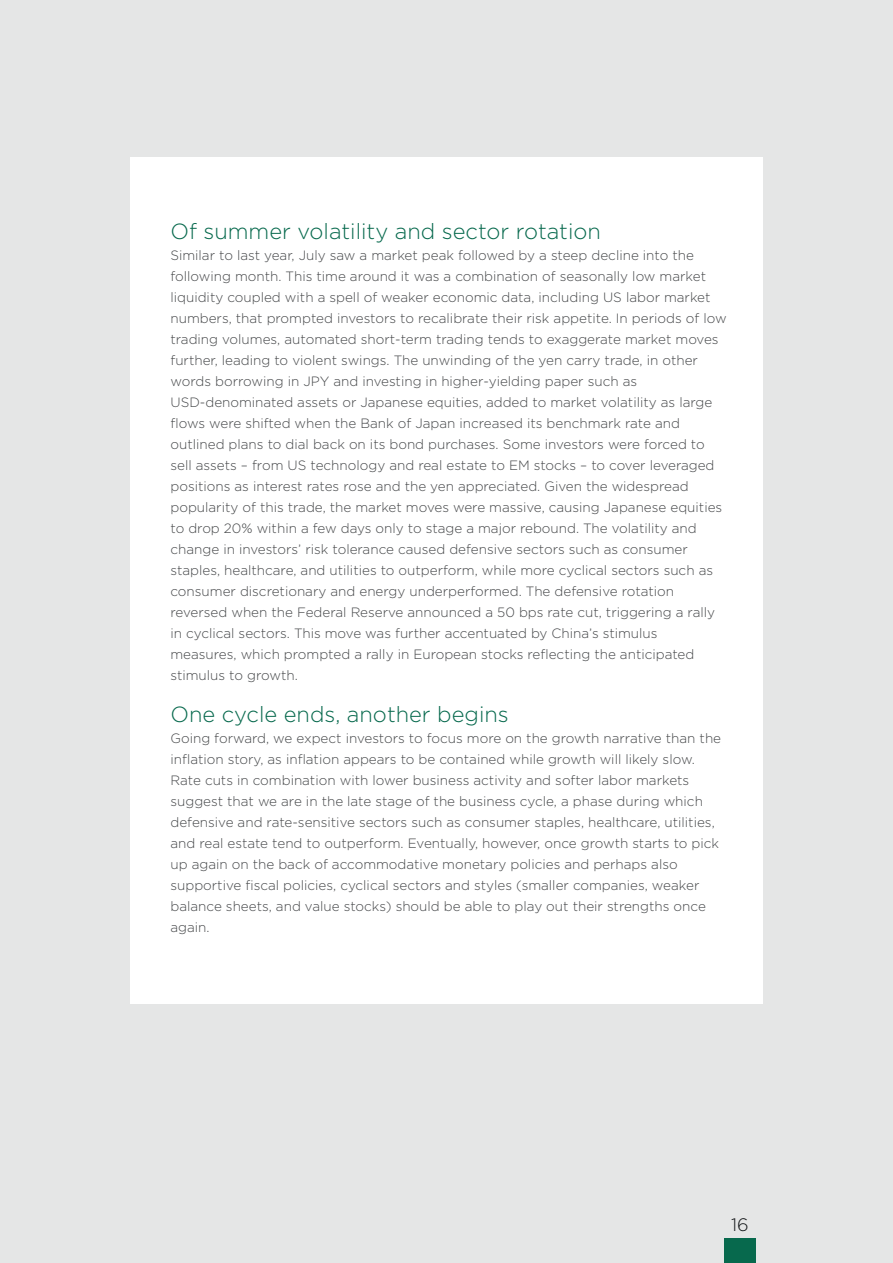
<style>
.page{position:relative;width:893px;height:1263px;background:#e5e6e6}
.page>*{position:absolute;margin:0;border:0;box-sizing:border-box;transform-origin:0 0}
.t1{font:300 21.9px "Gotham";color:#07694d}
.t2{font:300 18px "Gotham";color:#101315}
.t3{font:300 13.5px/21px "Gotham";color:#454749}
</style>
<div class="page">
<div style="left:130px;top:157px;width:633px;height:847px;background:#fff"></div>
<div style="left:724px;top:1239px;width:32px;height:24px;background:#07694d"></div>
<h1 class="t1" style="left:170px;top:218px;width:432px">Of summer volatility and sector rotation</h1>
<p class="t3" style="left:170px;top:245px;width:558px">Similar to last year, July saw a market peak followed by a steep decline into the following month. This time around it was a combination of seasonally low market liquidity coupled with a spell of weaker economic data, including US labor market numbers, that prompted investors to recalibrate their risk appetite. In periods of low trading volumes, automated short-term trading tends to exaggerate market moves further, leading to violent swings. The unwinding of the yen carry trade, in other words borrowing in JPY and investing in higher-yielding paper such as USD-denominated assets or Japanese equities, added to market volatility as large flows were shifted when the Bank of Japan increased its benchmark rate and outlined plans to dial back on its bond purchases. Some investors were forced to sell assets – from US technology and real estate to EM stocks – to cover leveraged positions as interest rates rose and the yen appreciated. Given the widespread popularity of this trade, the market moves were massive, causing Japanese equities to drop 20% within a few days only to stage a major rebound. The volatility and change in investors’ risk tolerance caused defensive sectors such as consumer staples, healthcare, and utilities to outperform, while more cyclical sectors such as consumer discretionary and energy underperformed. The defensive rotation reversed when the Federal Reserve announced a 50 bps rate cut, triggering a rally in cyclical sectors. This move was further accentuated by China’s stimulus measures, which prompted a rally in European stocks reflecting the anticipated stimulus to growth.</p>
<h1 class="t1" style="left:170px;top:701px;width:340px">One cycle ends, another begins</h1>
<p class="t3" style="left:170px;top:728px;width:552px">Going forward, we expect investors to focus more on the growth narrative than the inflation story, as inflation appears to be contained while growth will likely slow.<br>Rate cuts in combination with lower business activity and softer labor markets suggest that we are in the late stage of the business cycle, a phase during which defensive and rate-sensitive sectors such as consumer staples, healthcare, utilities, and real estate tend to outperform. Eventually, however, once growth starts to pick up again on the back of accommodative monetary policies and perhaps also supportive fiscal policies, cyclical sectors and styles (smaller companies, weaker balance sheets, and value stocks) should be able to play out their strengths once again.</p>
<h2 class="t2" style="left:731px;top:1213px;width:19px">16</h2>
</div>
